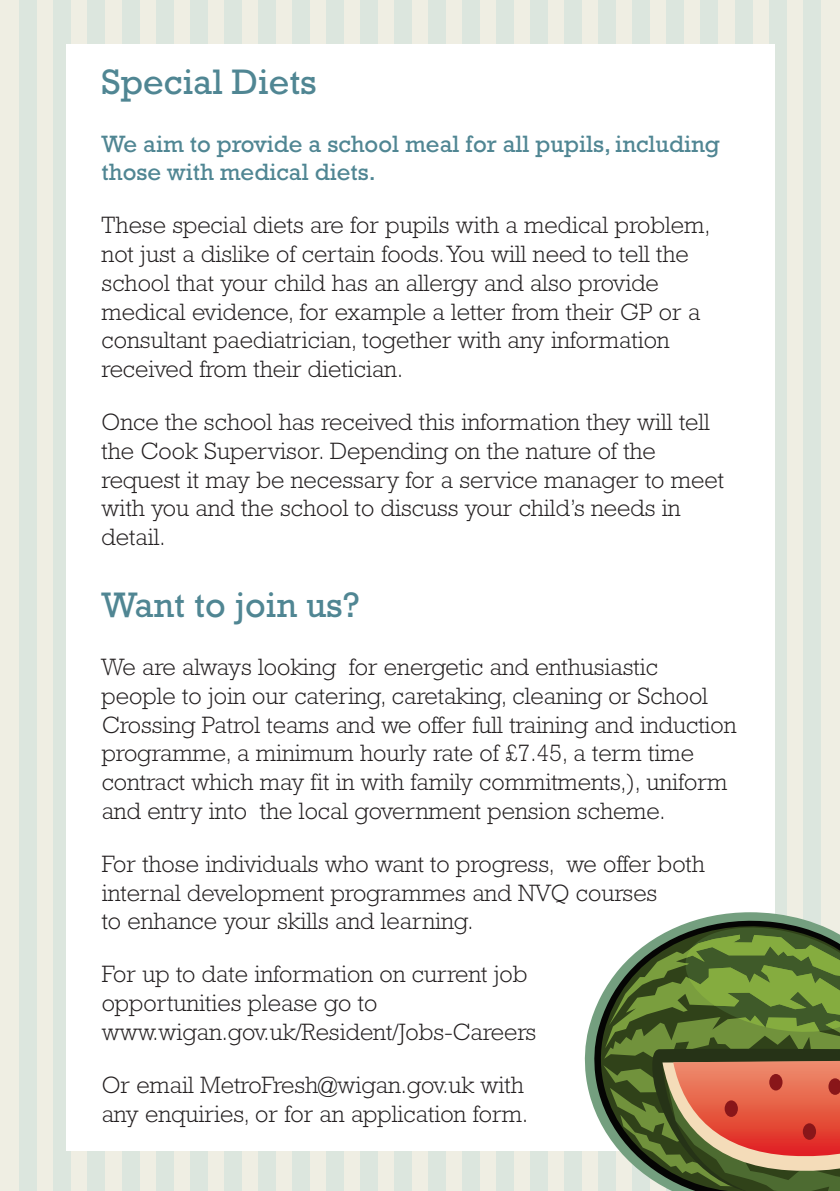
<style>
.page{position:relative;width:840px;height:1191px;background:#fff}
.page>*{position:absolute;margin:0;border:0;box-sizing:border-box;transform-origin:0 0}
.t1{font:36px "Rockwell";color:#508693}
.t2{font:300 24px/28.8px "Rockwell";color:#231f20}
.t3{font:24px/28.8px "Rockwell";color:#508693}
</style>
<div class="page">
<div style="left:0;top:0;width:839px;height:1191px;background:#efeee3"></div>
<div style="left:20px;top:0;width:17px;height:1191px;background:#dce6de"></div>
<div style="left:54px;top:0;width:17px;height:1191px;background:#dce6de"></div>
<div style="left:88px;top:0;width:17px;height:1191px;background:#dce6de"></div>
<div style="left:122px;top:0;width:17px;height:1191px;background:#dce6de"></div>
<div style="left:156px;top:0;width:17px;height:1191px;background:#dce6de"></div>
<div style="left:190px;top:0;width:17px;height:1191px;background:#dce6de"></div>
<div style="left:224px;top:0;width:17px;height:1191px;background:#dce6de"></div>
<div style="left:258px;top:0;width:17px;height:1191px;background:#dce6de"></div>
<div style="left:292px;top:0;width:17px;height:1191px;background:#dce6de"></div>
<div style="left:326px;top:0;width:17px;height:1191px;background:#dce6de"></div>
<div style="left:360px;top:0;width:17px;height:1191px;background:#dce6de"></div>
<div style="left:394px;top:0;width:17px;height:1191px;background:#dce6de"></div>
<div style="left:428px;top:0;width:17px;height:1191px;background:#dce6de"></div>
<div style="left:462px;top:0;width:17px;height:1191px;background:#dce6de"></div>
<div style="left:496px;top:0;width:17px;height:1191px;background:#dce6de"></div>
<div style="left:530px;top:0;width:17px;height:1191px;background:#dce6de"></div>
<div style="left:564px;top:0;width:17px;height:1191px;background:#dce6de"></div>
<div style="left:598px;top:0;width:17px;height:1191px;background:#dce6de"></div>
<div style="left:632px;top:0;width:17px;height:1191px;background:#dce6de"></div>
<div style="left:666px;top:0;width:17px;height:1191px;background:#dce6de"></div>
<div style="left:700px;top:0;width:17px;height:1191px;background:#dce6de"></div>
<div style="left:734px;top:0;width:17px;height:1191px;background:#dce6de"></div>
<div style="left:768px;top:0;width:17px;height:1191px;background:#dce6de"></div>
<div style="left:802px;top:0;width:17px;height:1191px;background:#dce6de"></div>
<div style="left:66px;top:44px;width:708px;height:1106px;background:#fff"></div>
<svg style="left:583px;top:912px;width:238px;height:239px"></svg>
<svg style="left:593px;top:915px;width:228px;height:236px"></svg>
<svg style="left:599px;top:918px;width:222px;height:233px"></svg>
<svg style="left:603px;top:920px;width:236px;height:271px;background:#817748"></svg>
<div style="left:802px;top:1123px;width:13px;height:16px;background:#891619;border-radius:50%"></div>
<div style="left:768px;top:1074px;width:14px;height:16px;background:#891619;border-radius:50%"></div>
<div style="left:724px;top:1100px;width:13px;height:17px;background:#891619;border-radius:50%"></div>
<h1 class="t1" style="left:102px;top:61px;width:216px">Special Diets</h1>
<p class="t3" style="left:102px;top:129px;width:619px">We aim to provide a school meal for all pupils, including those with medical diets.</p>
<p class="t2" style="left:102px;top:210px;width:610px">These special diets are for pupils with a medical problem, not just a dislike of certain foods. You will need to tell the school that your child has an allergy and also provide medical evidence, for example a letter from their GP or a consultant paediatrician, together with any information received from their dietician.</p>
<p class="t2" style="left:102px;top:407px;width:623px">Once the school has received this information they will tell the Cook Supervisor. Depending on the nature of the request it may be necessary for a service manager to meet with you and the school to discuss your child’s needs in detail.</p>
<h1 class="t1" style="left:102px;top:584px;width:259px">Want to join us?</h1>
<p class="t2" style="left:102px;top:652px;width:636px">We are always looking for energetic and enthusiastic people to join our catering, caretaking, cleaning or School Crossing Patrol teams and we offer full training and induction programme, a minimum hourly rate of £7.45, a term time contract which may fit in with family commitments,), uniform and entry into the local government pension scheme.</p>
<p class="t2" style="left:102px;top:849px;width:604px">For those individuals who want to progress, we offer both internal development programmes and NVQ courses<br>to enhance your skills and learning.</p>
<p class="t2" style="left:102px;top:959px;width:436px">For up to date information on current job opportunities please go to www.wigan.gov.uk/Resident/Jobs-Careers</p>
<p class="t2" style="left:102px;top:1070px;width:428px">Or email MetroFresh@wigan.gov.uk with any enquiries, or for an application form.</p>
</div>
